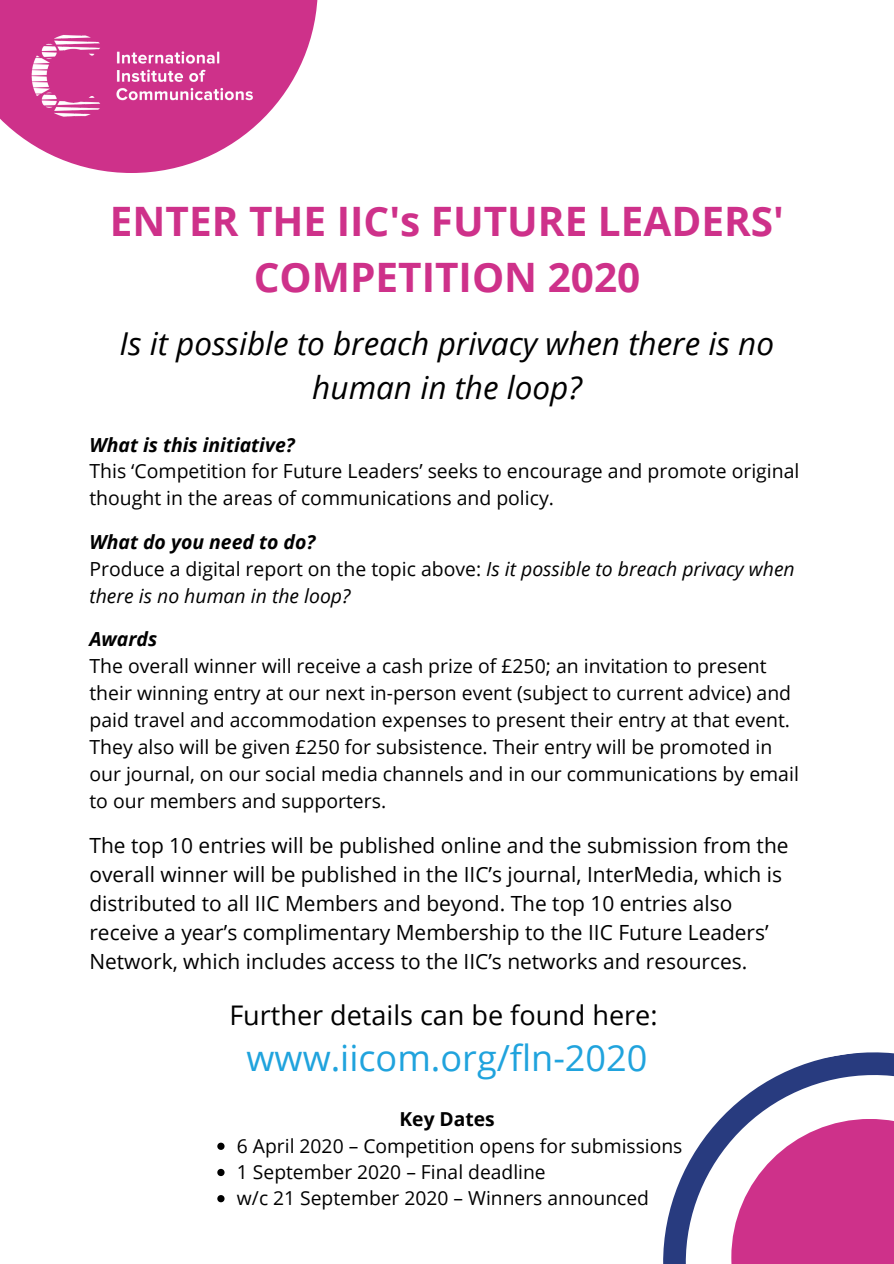
<style>
.page{position:relative;width:894px;height:1264px;background:#fff}
.page>*{position:absolute;margin:0;border:0;box-sizing:border-box;transform-origin:0 0}
.t1{font:700 40.5px/56.2px "Open Sans";color:#ce318a;text-align:center}
.t2{font:36px "Open Sans";color:#20a3dd}
.t3{font:italic 31.5px/44px "Open Sans";color:#000;text-align:center}
.t4{font:27px "Open Sans";color:#000}
.t5{font:20.85px/29.1px "Open Sans";color:#000}
.t6{font:19.35px/26.8px "Open Sans";color:#000}
.t7{font:italic 19.35px/26.8px "Open Sans";color:#000}
.t8{font:italic 700 19.35px "Open Sans";color:#000}
.t9{font:19.2px/26.2px "Open Sans";color:#000}
.t10{font:700 19.2px "Open Sans";color:#000}
.s1{font-weight:700}
.s2{font-style:normal}
</style>
<div class="page">
<svg style="left:217px;top:1142px;width:7px;height:7px"></svg>
<svg style="left:217px;top:1168px;width:7px;height:8px"></svg>
<svg style="left:217px;top:1195px;width:7px;height:7px"></svg>
<svg style="left:663px;top:1052px;width:230px;height:211px"></svg>
<svg style="left:731px;top:1118px;width:162px;height:145px"></svg>
<svg style="left:0;top:0;width:318px;height:173px;fill:#ce318a"></svg>
<img style="left:22px;top:24px;width:242px;height:105px">
<h1 class="t1" style="left:110px;top:192px;width:675px">ENTER THE IIC's FUTURE LEADERS'<br>COMPETITION 2020</h1>
<h3 class="t3" style="left:119px;top:321px;width:655px">Is it possible to breach privacy when there is no human in the loop?</h3>
<p class="t8" style="left:89px;top:431px;width:207px">What is this initiative?</p>
<p class="t6" style="left:89px;top:457px;width:711px">This ‘Competition for Future Leaders’ seeks to encourage and promote original thought in the areas of communications and policy.</p>
<p class="t7" style="left:89px;top:528px;width:706px"><span class="s1">What do you need to do?<br></span><span class="s2">Produce a digital report on the topic above:</span> Is it possible to breach privacy when there is no human in the loop?</p>
<p class="t8" style="left:89px;top:625px;width:69px">Awards</p>
<p class="t6" style="left:89px;top:652px;width:710px">The overall winner will receive a cash prize of £250; an invitation to present their winning entry at our next in-person event (subject to current advice) and paid travel and accommodation expenses to present their entry at that event.<br>They also will be given £250 for subsistence. Their entry will be promoted in our journal, on our social media channels and in our communications by email to our members and supporters.</p>
<p class="t5" style="left:89px;top:830px;width:700px">The top 10 entries will be published online and the submission from the overall winner will be published in the IIC’s journal, InterMedia, which is distributed to all IIC Members and beyond. The top 10 entries also receive a year’s complimentary Membership to the IIC Future Leaders’ Network, which includes access to the IIC’s networks and resources.</p>
<h3 class="t4" style="left:229px;top:996px;width:429px">Further details can be found here:</h3>
<h2 class="t2" style="left:246px;top:1032px;width:402px">www.iicom.org/fln-2020</h2>
<p class="t10" style="left:399px;top:1105px;width:97px">Key Dates</p>
<p class="t9" style="left:237px;top:1131px;width:447px">6 April 2020 – Competition opens for submissions<br>1 September 2020 – Final deadline<br>w/c 21 September 2020 – Winners announced</p>
</div>
